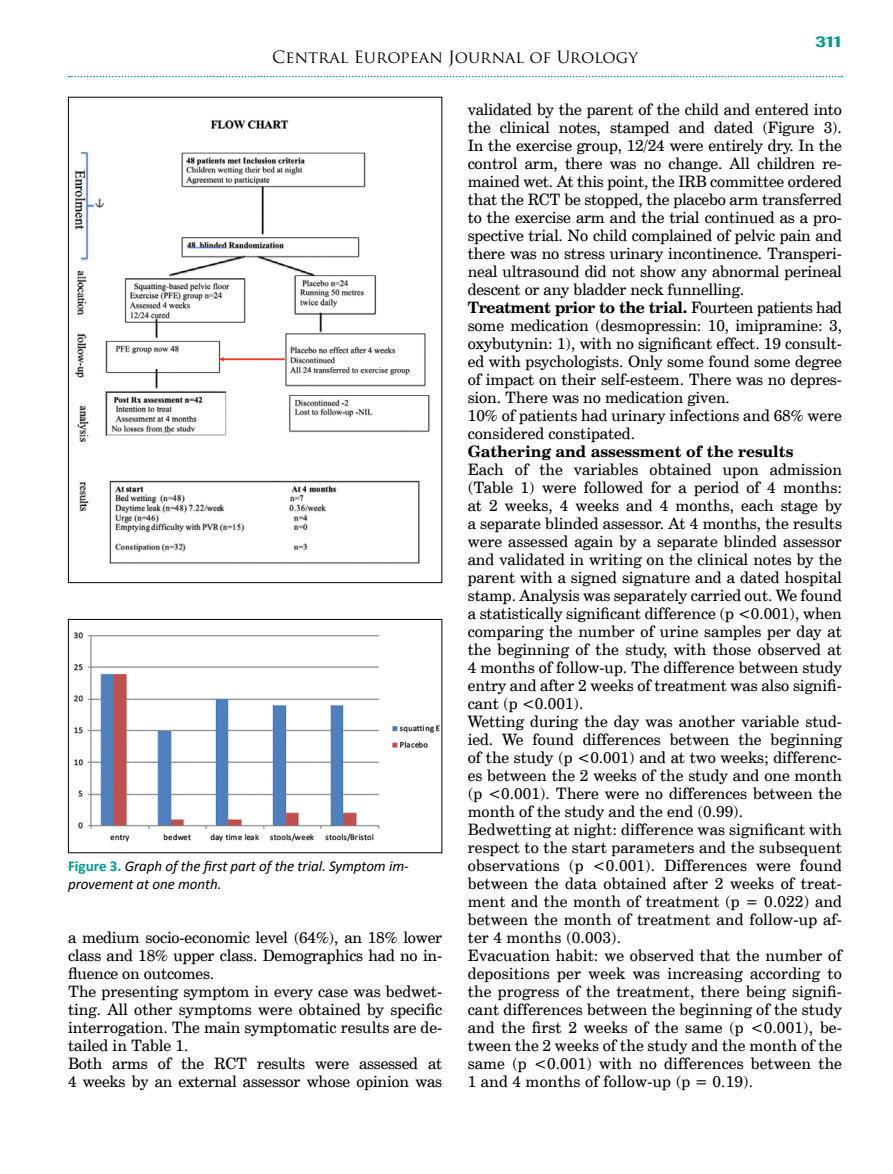
<style>
.page{position:relative;width:893px;height:1174px;background:#fff}
.page>*{position:absolute;margin:0;border:0;box-sizing:border-box;transform-origin:0 0}
.t1{font:16.5px "Trajan Pro";color:#000}
.t2{font:15.75px/18px "Cent Schbook EU";color:#000}
.t3{font:700 15.75px "Cent Schbook EU";color:#000}
.t4{font:italic 15px/18px "Calibri";letter-spacing:-.005em;color:#000}
.t5{font:15px "Alternate Gothic No 2 EU";color:#009a93;scale:2 1}
.s1{font-weight:700}
.s2{font-weight:700;font-style:normal;color:#009a93}
</style>
<div class="page">
<svg style="left:69px;top:76px;width:773px;height:1px"></svg>
<img style="left:73px;top:632px;width:367px;height:210px">
<div style="left:68px;top:619px;width:374px;height:234px;border:1px solid #000"></div>
<img style="left:74px;top:120px;width:356px;height:445px">
<p class="t5" style="left:815px;top:33px;width:15px">311</p>
<p class="t1" style="left:272px;top:47px;width:367px">Central European Journal of Urology</p>
<p class="t2" style="left:468px;top:101px;width:376px">validated by the parent of the child and entered into the clinical notes, stamped and dated (Figure 3).<br>In the exercise group, 12/24 were entirely dry. In the control arm, there was no change. All children re&shy;mained wet. At this point, the IRB committee ordered that the RCT be stopped, the placebo arm transferred to the exercise arm and the trial continued as a pro&shy;spective trial. No child complained of pelvic pain and there was no stress urinary incontinence. Transperi&shy;neal ultrasound did not show any abnormal perineal descent or any bladder neck funnelling.<br><span class="s1">Treatment prior to the trial.</span> Fourteen patients had some medication (desmopressin: 10, imipramine: 3, oxybutynin: 1), with no significant effect. 19 consult&shy;ed with psychologists. Only some found some degree of impact on their self-esteem. There was no depres&shy;sion. There was no medication given.<br>10% of patients had urinary infections and 68% were considered constipated.</p>
<p class="t3" style="left:468px;top:441px;width:327px">Gathering and assessment of the results</p>
<p class="t2" style="left:468px;top:461px;width:376px">Each of the variables obtained upon admission (Table 1) were followed for a period of 4 months: at 2 weeks, 4 weeks and 4 months, each stage by a separate blinded assessor. At 4 months, the results were assessed again by a separate blinded assessor and validated in writing on the clinical notes by the parent with a signed signature and a dated hospital stamp. Analysis was separately carried out. We found a statistically significant difference (p &lt;0.001), when comparing the number of urine samples per day at the beginning of the study, with those observed at 4 months of follow-up. The difference between study entry and after 2 weeks of treatment was also signifi&shy;cant (p &lt;0.001).<br>Wetting during the day was another variable stud&shy;ied. We found differences between the beginning of the study (p &lt;0.001) and at two weeks; differenc&shy;es between the 2 weeks of the study and one month (p &lt;0.001). There were no differences between the month of the study and the end (0.99).<br>Bedwetting at night: difference was significant with respect to the start parameters and the subsequent observations (p &lt;0.001). Differences were found between the data obtained after 2 weeks of treat&shy;ment and the month of treatment (p = 0.022) and between the month of treatment and follow-up af&shy;ter 4 months (0.003).<br>Evacuation habit: we observed that the number of depositions per week was increasing according to the progress of the treatment, there being signifi&shy;cant differences between the beginning of the study and the first 2 weeks of the same (p &lt;0.001), be&shy;tween the 2 weeks of the study and the month of the same (p &lt;0.001) with no differences between the 1 and 4 months of follow-up (p = 0.19).</p>
<p class="t4" style="left:68px;top:856px;width:342px"><span class="s2">Figure 3.</span> Graph of the first part of the trial. Symptom im&shy;provement at one month.</p>
<p class="t2" style="left:68px;top:929px;width:376px">a medium socio-economic level (64%), an 18% lower class and 18% upper class. Demographics had no in&shy;fluence on outcomes.<br>The presenting symptom in every case was bedwet&shy;ting. All other symptoms were obtained by specific interrogation. The main symptomatic results are de&shy;tailed in Table 1.<br>Both arms of the RCT results were assessed at 4 weeks by an external assessor whose opinion was</p>
</div>
